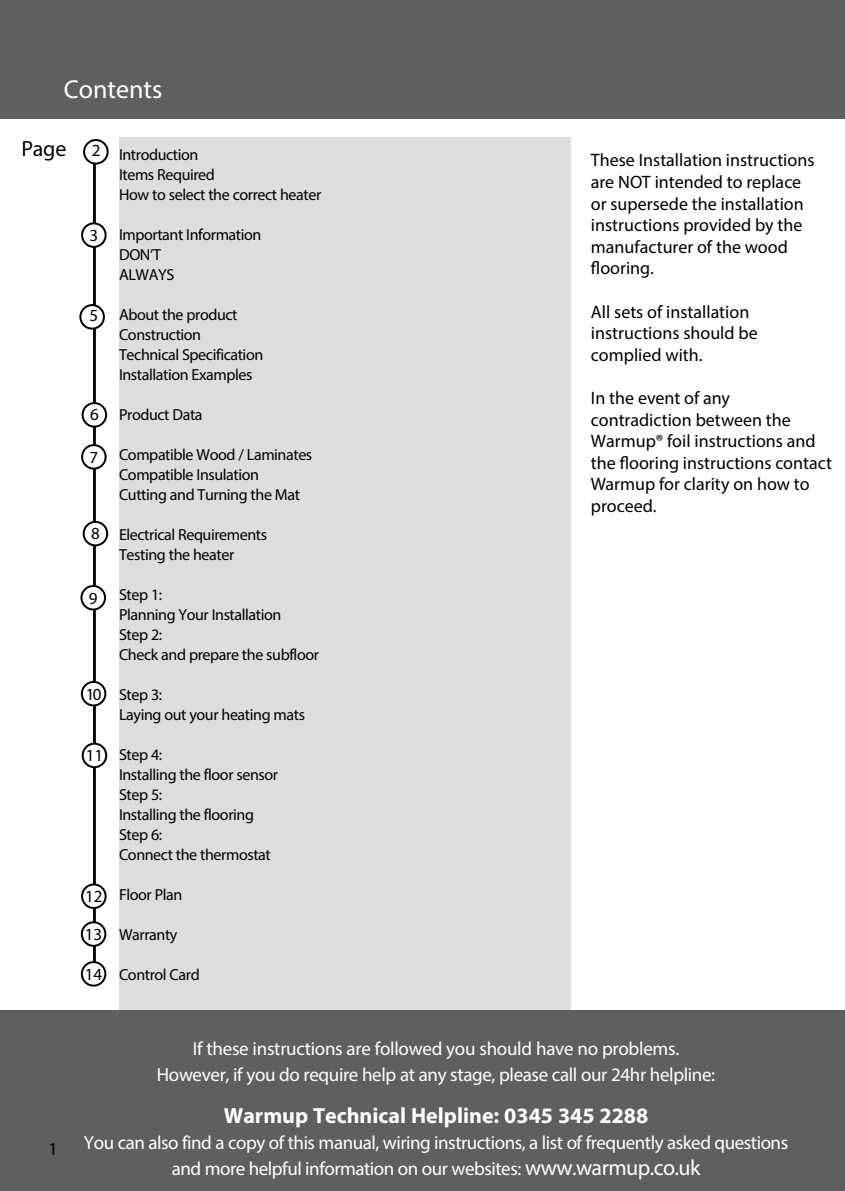
<style>
.page{position:relative;width:845px;height:1191px;background:#fff}
.page>*{position:absolute;margin:0;border:0;box-sizing:border-box;transform-origin:0 0}
.t1{font:26px "Myriad Pro";color:#fff}
.t2{font:700 22px "Myriad Pro";color:#fff}
.t3{font:22px "Myriad Pro";color:#000}
.t4{font:19px/26px "Myriad Pro";letter-spacing:-.025em;color:#fff;text-align:center}
.t5{font:18px/21.6px "Myriad Pro";color:#000}
.t6{font:17px "Myriad Pro";color:#000}
.t7{font:16px/20px "Myriad Pro";letter-spacing:-.025em;color:#000}
.s1{font-size:17px}
.s2{font-size:22px}
</style>
<div class="page">
<div style="left:0;top:0;width:845px;height:119px;background:#5f5f60"></div>
<div style="left:120px;top:137px;width:451px;height:900px;background:#dcddde"></div>
<hr style="left:93px;top:146px;width:3px;height:828px;background:#000">
<div style="left:84px;top:522px;width:23px;height:23px;background:#fff;border-radius:50%"></div>
<div style="left:83px;top:521px;width:25px;height:25px;border:2px solid #000;border-radius:50%"></div>
<div style="left:81px;top:586px;width:24px;height:23px;background:#fff;border-radius:50%"></div>
<div style="left:80px;top:585px;width:26px;height:25px;border:2px solid #000;border-radius:50%"></div>
<div style="left:0;top:1011px;width:845px;height:180px;background:#5f5f60"></div>
<div style="left:82px;top:445px;width:24px;height:23px;background:#fff;border-radius:50%"></div>
<div style="left:81px;top:444px;width:26px;height:25px;border:2px solid #000;border-radius:50%"></div>
<div style="left:84px;top:140px;width:24px;height:24px;background:#fff;border-radius:50%"></div>
<div style="left:83px;top:139px;width:26px;height:26px;border:2px solid #000;border-radius:50%"></div>
<div style="left:82px;top:223px;width:24px;height:24px;background:#fff;border-radius:50%"></div>
<div style="left:81px;top:222px;width:26px;height:26px;border:2px solid #000;border-radius:50%"></div>
<div style="left:80px;top:305px;width:24px;height:24px;background:#fff;border-radius:50%"></div>
<div style="left:79px;top:304px;width:26px;height:26px;border:2px solid #000;border-radius:50%"></div>
<div style="left:82px;top:922px;width:23px;height:23px;background:#fff;border-radius:50%"></div>
<div style="left:81px;top:921px;width:25px;height:25px;border:2px solid #000;border-radius:50%"></div>
<div style="left:82px;top:682px;width:23px;height:23px;background:#fff;border-radius:50%"></div>
<div style="left:81px;top:681px;width:25px;height:25px;border:2px solid #000;border-radius:50%"></div>
<div style="left:82px;top:884px;width:24px;height:24px;background:#fff;border-radius:50%"></div>
<div style="left:81px;top:883px;width:26px;height:26px;border:2px solid #000;border-radius:50%"></div>
<div style="left:83px;top:743px;width:23px;height:24px;background:#fff;border-radius:50%"></div>
<div style="left:82px;top:742px;width:25px;height:26px;border:2px solid #000;border-radius:50%"></div>
<div style="left:83px;top:403px;width:23px;height:23px;background:#fff;border-radius:50%"></div>
<div style="left:82px;top:402px;width:25px;height:25px;border:2px solid #000;border-radius:50%"></div>
<div style="left:82px;top:962px;width:23px;height:23px;background:#fff;border-radius:50%"></div>
<div style="left:81px;top:961px;width:25px;height:25px;border:2px solid #000;border-radius:50%"></div>
<h1 class="t1" style="left:64px;top:76px;width:100px">Contents</h1>
<h2 class="t3" style="left:22px;top:138px;width:81px">Page <span class="s1">2</span></h2>
<p class="t6" style="left:89px;top:227px;width:10px">3</p>
<p class="t6" style="left:90px;top:307px;width:10px">5</p>
<p class="t6" style="left:90px;top:406px;width:10px">6</p>
<p class="t6" style="left:89px;top:448px;width:10px">7</p>
<p class="t6" style="left:91px;top:525px;width:10px">8</p>
<p class="t6" style="left:89px;top:589px;width:10px">9</p>
<p class="t6" style="left:86px;top:685px;width:17px">10</p>
<p class="t6" style="left:86px;top:747px;width:19px">11</p>
<p class="t6" style="left:85px;top:888px;width:19px">12</p>
<p class="t6" style="left:85px;top:925px;width:19px">13</p>
<p class="t6" style="left:85px;top:965px;width:19px">14</p>
<p class="t7" style="left:119px;top:145px;width:204px">Introduction<br>Items Required<br>How to select the correct heater</p>
<p class="t7" style="left:119px;top:225px;width:144px">Important Information<br>DON’T<br>ALWAYS</p>
<p class="t7" style="left:119px;top:305px;width:146px">About the product<br>Construction<br>Technical Specification<br>Installation Examples</p>
<p class="t7" style="left:119px;top:405px;width:85px">Product Data</p>
<p class="t7" style="left:119px;top:445px;width:195px">Compatible Wood / Laminates<br>Compatible Insulation<br>Cutting and Turning the Mat</p>
<p class="t7" style="left:119px;top:525px;width:149px">Electrical Requirements<br>Testing the heater</p>
<p class="t7" style="left:119px;top:585px;width:201px">Step 1:<br>Planning Your Installation<br>Step 2:<br>Check and prepare the subfloor</p>
<p class="t7" style="left:119px;top:685px;width:187px">Step 3:<br>Laying out your heating mats</p>
<p class="t7" style="left:119px;top:745px;width:160px">Step 4:<br>Installing the floor sensor<br>Step 5:<br>Installing the flooring<br>Step 6:<br>Connect the thermostat</p>
<p class="t7" style="left:119px;top:885px;width:65px">Floor Plan</p>
<p class="t7" style="left:119px;top:925px;width:60px">Warranty</p>
<p class="t7" style="left:119px;top:965px;width:82px">Control Card</p>
<p class="t5" style="left:591px;top:150px;width:225px">These Installation instructions are NOT intended to replace or supersede the installation instructions provided by the manufacturer of the wood flooring.</p>
<p class="t5" style="left:591px;top:301px;width:168px">All sets of installation instructions should be complied with.</p>
<p class="t5" style="left:591px;top:388px;width:243px">In the event of any contradiction between the<br>Warmup® foil instructions and the flooring instructions contact<br>Warmup for clarity on how to proceed.</p>
<p class="t5" style="left:49px;top:1139px;width:11px">1</p>
<p class="t4" style="left:157px;top:1036px;width:560px">If these instructions are followed you should have no problems.<br>However, if you do require help at any stage, please call our 24hr helpline:</p>
<h2 class="t2" style="left:224px;top:1107px;width:426px">Warmup Technical Helpline: 0345 345 2288</h2>
<p class="t4" style="left:84px;top:1130px;width:706px">You can also find a copy of this manual, wiring instructions, a list of frequently asked questions and more helpful information on our websites: <span class="s2">www.warmup.co.uk</span></p>
</div>
